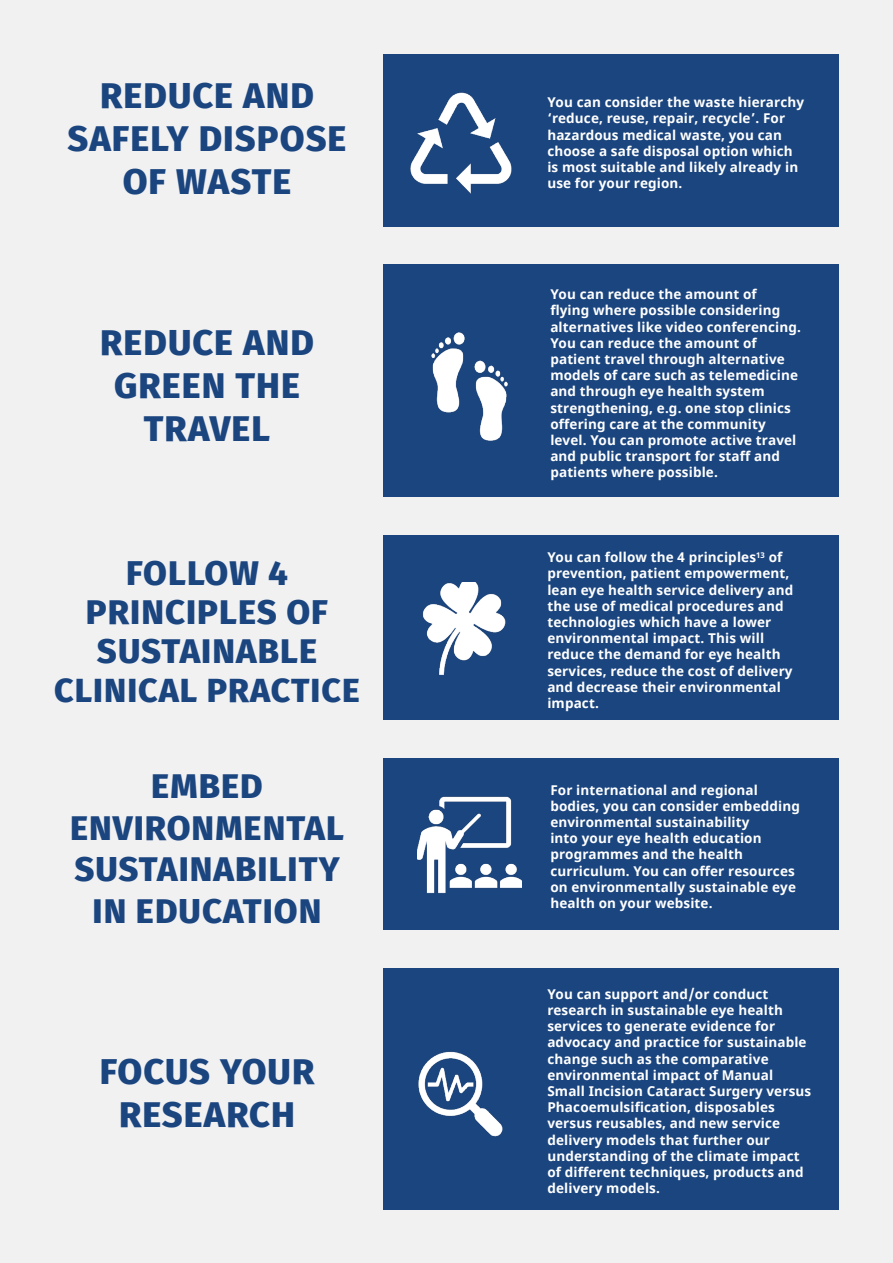
<style>
.page{position:relative;width:893px;height:1263px;background:#f1f1f2}
.page>*{position:absolute;margin:0;border:0;box-sizing:border-box;transform-origin:0 0}
.Paragraph_Style_2{font:800 36px/43.2px "Fira Sans";letter-spacing:.03em;color:#1b457f;text-align:center}
.Paragraph_Style_2-2{font:800 34.5px/41.4px "Fira Sans";letter-spacing:.03em;color:#1b457f;text-align:center}
.Paragraph_Style_2-3{font:800 33.75px "Fira Sans";letter-spacing:.03em;color:#1b457f}
.Paragraph_with_white{font:700 13.5px/16.2px "Noto Sans";letter-spacing:.01em;color:#fff}
</style>
<div class="page">
<div style="left:383px;top:54px;width:456px;height:172px;background:#1b457f"></div>
<img style="left:410px;top:92px;width:102px;height:102px">
<div style="left:383px;top:265px;width:456px;height:232px;background:#1b457f"></div>
<img style="left:431px;top:332px;width:77px;height:109px">
<div style="left:383px;top:535px;width:456px;height:185px;background:#1b457f"></div>
<img style="left:422px;top:582px;width:84px;height:93px">
<div style="left:383px;top:758px;width:456px;height:172px;background:#1b457f"></div>
<img style="left:417px;top:796px;width:104px;height:98px">
<div style="left:383px;top:968px;width:456px;height:242px;background:#1b457f"></div>
<img style="left:418px;top:1051px;width:85px;height:86px">
<h2 class="Paragraph_Style_2" style="left:68px;top:71px;width:280px">REDUCE AND<br>SAFELY DISPOSE<br>OF WASTE</h2>
<h2 class="Paragraph_Style_2" style="left:100px;top:317px;width:215px">REDUCE AND<br>GREEN THE<br>TRAVEL</h2>
<h2 class="Paragraph_Style_2-2" style="left:86px;top:551px;width:244px;line-height:39px">FOLLOW 4<br>PRINCIPLES OF<br>SUSTAINABLE</h2>
<h2 class="Paragraph_Style_2-3" style="left:54px;top:661px;width:307px">CLINICAL PRACTICE</h2>
<h2 class="Paragraph_Style_2-2" style="left:70px;top:763px;width:275px">EMBED<br>ENVIRONMENTAL<br>SUSTAINABILITY<br>IN EDUCATION</h2>
<h2 class="Paragraph_Style_2" style="left:100px;top:1047px;width:216px">FOCUS YOUR<br>RESEARCH</h2>
<p class="Paragraph_with_white" style="left:547px;top:94px;width:258px">You can consider the waste hierarchy ‘reduce, reuse, repair, recycle’. For hazardous medical waste, you can choose a safe disposal option which is most suitable and likely already in use for your region.</p>
<p class="Paragraph_with_white" style="left:550px;top:286px;width:252px">You can reduce the amount of<br>flying where possible considering alternatives like video conferencing.<br>You can reduce the amount of patient travel through alternative models of care such as telemedicine and through eye health system strengthening, e.g. one stop clinics offering care at the community level. You can promote active travel and public transport for staff and patients where possible.</p>
<p class="Paragraph_with_white" style="left:547px;top:549px;width:248px">You can follow the 4 principles<sup>13</sup> of prevention, patient empowerment, lean eye health service delivery and the use of medical procedures and technologies which have a lower environmental impact. This will reduce the demand for eye health services, reduce the cost of delivery and decrease their environmental impact.</p>
<p class="Paragraph_with_white" style="left:550px;top:782px;width:251px">For international and regional bodies, you can consider embedding environmental sustainability<br>into your eye health education programmes and the health curriculum. You can offer resources on environmentally sustainable eye health on your website.</p>
<p class="Paragraph_with_white" style="left:547px;top:986px;width:265px">You can support and/or conduct research in sustainable eye health services to generate evidence for advocacy and practice for sustainable change such as the comparative environmental impact of Manual Small Incision Cataract Surgery versus Phacoemulsification, disposables versus reusables, and new service delivery models that further our understanding of the climate impact of different techniques, products and delivery models.</p>
</div>
